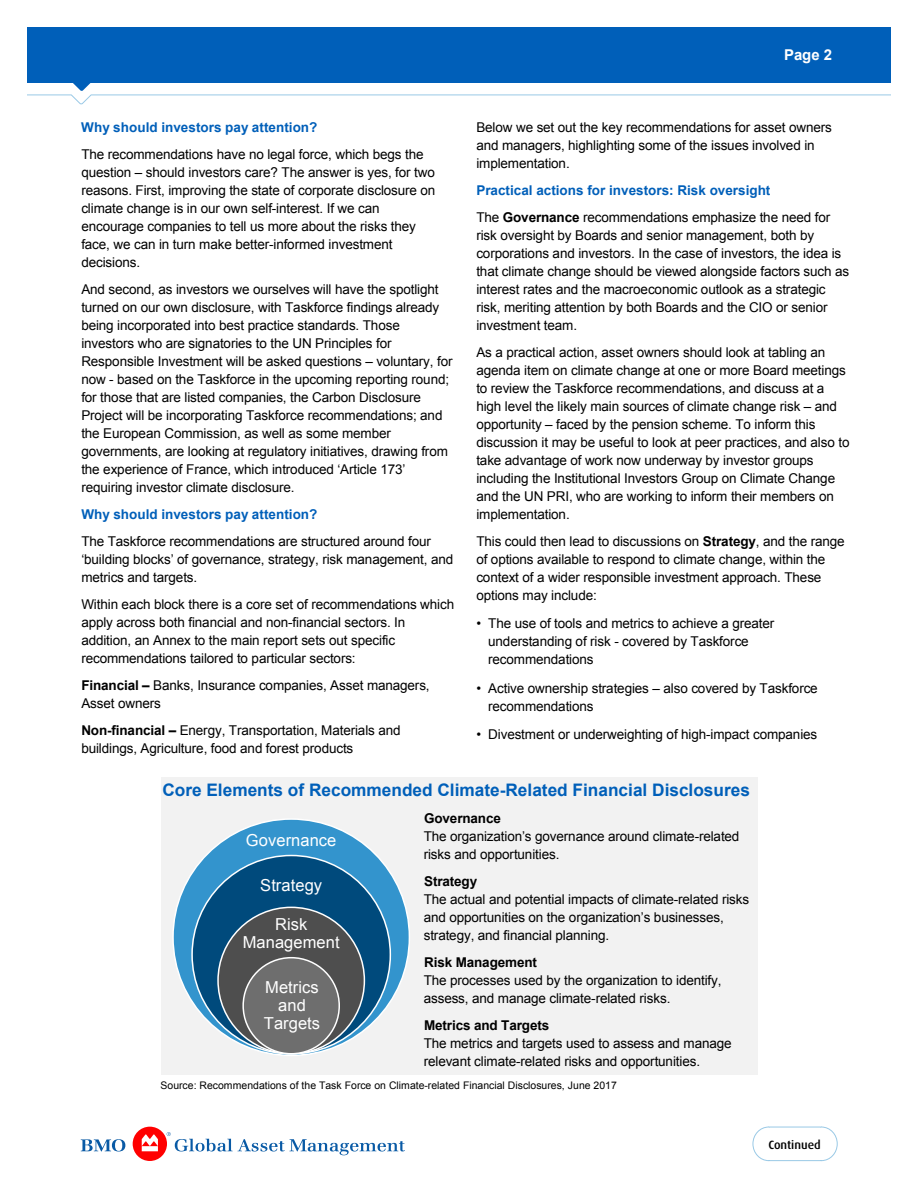
<style>
.page{position:relative;width:918px;height:1188px;background:#fff}
.page>*{position:absolute;margin:0;border:0;box-sizing:border-box;transform-origin:0 0}
.t1{font:700 17.25px "Arial";color:#005fb9}
.t2{font:16.5px/18px "Arial";letter-spacing:.005em;color:#fff;text-align:center}
.t3{font:700 15px "Arial";color:#fff}
.t4{font:13.5px/18px "Arial";letter-spacing:-.01em;color:#000}
.t5{font:700 13.5px/27px "Arial";color:#005fb9}
.t6{font:700 13.5px "Arial";letter-spacing:-.01em;color:#000}
.t7{font:500 12px "Dax Pro";color:#000}
.t8{font:10.5px "Arial";color:#000}
.s1{font-weight:700}
.s2{font-weight:400;color:#000}
.s3{color:#000}
</style>
<div class="page">
<div style="left:27px;top:27px;width:864px;height:56px;background:#005fb9"></div>
<svg style="left:27px;top:83px;width:864px;height:22px"></svg>
<svg style="left:81px;top:1139px;width:44px;height:13px"></svg>
<div style="left:133px;top:1127px;width:34px;height:34px;background:#f00;border-radius:50%"></div>
<svg style="left:142px;top:1134px;width:16px;height:17px"></svg>
<svg style="left:167px;top:1132px;width:238px;height:23px"></svg>
<svg style="left:752px;top:1126px;width:86px;height:35px"></svg>
<div style="left:161px;top:777px;width:596px;height:297px;background:#f2f2f2"></div>
<div style="left:173px;top:819px;width:236px;height:236px;background:#3394cd;border-radius:50%"></div>
<div style="left:192px;top:856px;width:198px;height:198px;background:#004a7c;border-radius:50%"></div>
<div style="left:218px;top:907px;width:146px;height:147px;background:#4e4e4e;border-radius:50%"></div>
<div style="left:243px;top:958px;width:96px;height:96px;background:#6e6e6e;border-radius:50%"></div>
<div style="left:242px;top:957px;width:98px;height:98px;border:2px solid #fff;border-radius:50%"></div>
<p class="t3" style="left:784px;top:45px;width:50px">Page 2</p>
<p class="t5" style="left:81px;top:114px;width:238px">Why should investors pay attention?</p>
<p class="t4" style="left:81px;top:145px;width:356px">The recommendations have no legal force, which begs the question – should investors care? The answer is yes, for two reasons. First, improving the state of corporate disclosure on climate change is in our own self-interest. If we can encourage companies to tell us more about the risks they face, we can in turn make better-informed investment decisions.</p>
<p class="t4" style="left:81px;top:280px;width:373px">And second, as investors we ourselves will have the spotlight turned on our own disclosure, with Taskforce findings already being incorporated into best practice standards. Those investors who are signatories to the UN Principles for Responsible Investment will be asked questions – voluntary, for now - based on the Taskforce in the upcoming reporting round; for those that are listed companies, the Carbon Disclosure Project will be incorporating Taskforce recommendations; and the European Commission, as well as some member governments, are looking at regulatory initiatives, drawing from the experience of France, which introduced ‘Article 173’ requiring investor climate disclosure.</p>
<p class="t5" style="left:81px;top:501px;width:238px">Why should investors pay attention?</p>
<p class="t4" style="left:81px;top:532px;width:374px">The Taskforce recommendations are structured around four ‘building blocks’ of governance, strategy, risk management, and metrics and targets.</p>
<p class="t4" style="left:81px;top:595px;width:374px">Within each block there is a core set of recommendations which apply across both financial and non-financial sectors. In addition, an Annex to the main report sets out specific recommendations tailored to particular sectors:</p>
<p class="t4" style="left:81px;top:676px;width:350px"><span class="s1">Financial –</span> Banks, Insurance companies, Asset managers,<br>Asset owners</p>
<p class="t4" style="left:81px;top:721px;width:321px"><span class="s1">Non-financial –</span> Energy, Transportation, Materials and buildings, Agriculture, food and forest products</p>
<p class="t4" style="left:476px;top:118px;width:357px">Below we set out the key recommendations for asset owners and managers, highlighting some of the issues involved in implementation.</p>
<p class="t5" style="left:476px;top:177px;width:355px">Practical actions for investors: Risk oversight<br><span class="s2">The</span> <span class="s3">Governance</span> <span class="s2">recommendations emphasize the need for</span></p>
<p class="t4" style="left:476px;top:226px;width:374px">risk oversight by Boards and senior management, both by corporations and investors. In the case of investors, the idea is that climate change should be viewed alongside factors such as interest rates and the macroeconomic outlook as a strategic risk, meriting attention by both Boards and the CIO or senior investment team.</p>
<p class="t4" style="left:476px;top:343px;width:375px">As a practical action, asset owners should look at tabling an agenda item on climate change at one or more Board meetings to review the Taskforce recommendations, and discuss at a high level the likely main sources of climate change risk – and opportunity – faced by the pension scheme. To inform this discussion it may be useful to look at peer practices, and also to take advantage of work now underway by investor groups including the Institutional Investors Group on Climate Change and the UN PRI, who are working to inform their members on implementation.</p>
<p class="t4" style="left:476px;top:532px;width:370px">This could then lead to discussions on <span class="s1">Strategy</span>, and the range of options available to respond to climate change, within the context of a wider responsible investment approach. These options may include:</p>
<p class="t4" style="left:488px;top:615px;width:288px;text-indent:-12px">• The use of tools and metrics to achieve a greater understanding of risk - covered by Taskforce recommendations</p>
<p class="t4" style="left:488px;top:679px;width:331px;text-indent:-12px">• Active ownership strategies – also covered by Taskforce recommendations</p>
<p class="t4" style="left:476px;top:726px;width:342px">• Divestment or underweighting of high-impact companies</p>
<p class="t1" style="left:162px;top:778px;width:589px">Core Elements of Recommended Climate-Related Financial Disclosures</p>
<p class="t6" style="left:424px;top:809px;width:78px">Governance</p>
<p class="t4" style="left:424px;top:827px;width:317px">The organization’s governance around climate-related risks and opportunities.</p>
<p class="t6" style="left:424px;top:872px;width:55px">Strategy</p>
<p class="t4" style="left:424px;top:890px;width:327px">The actual and potential impacts of climate-related risks and opportunities on the organization’s businesses, strategy, and financial planning.</p>
<p class="t6" style="left:424px;top:953px;width:114px">Risk Management</p>
<p class="t4" style="left:424px;top:971px;width:299px">The processes used by the organization to identify, assess, and manage climate-related risks.</p>
<p class="t6" style="left:424px;top:1016px;width:127px">Metrics and Targets</p>
<p class="t4" style="left:424px;top:1034px;width:309px">The metrics and targets used to assess and manage relevant climate-related risks and opportunities.</p>
<p class="t8" style="left:161px;top:1078px;width:458px">Source: Recommendations of the Task Force on Climate-related Financial Disclosures, June 2017</p>
<p class="t2" style="left:246px;top:832px;width:92px">Governance</p>
<p class="t2" style="left:260px;top:877px;width:63px">Strategy</p>
<p class="t2" style="left:243px;top:915px;width:98px">Risk<br>Management</p>
<p class="t2" style="left:264px;top:979px;width:58px">Metrics and<br>Targets</p>
<p class="t7" style="left:768px;top:1137px;width:54px">Continued</p>
</div>
